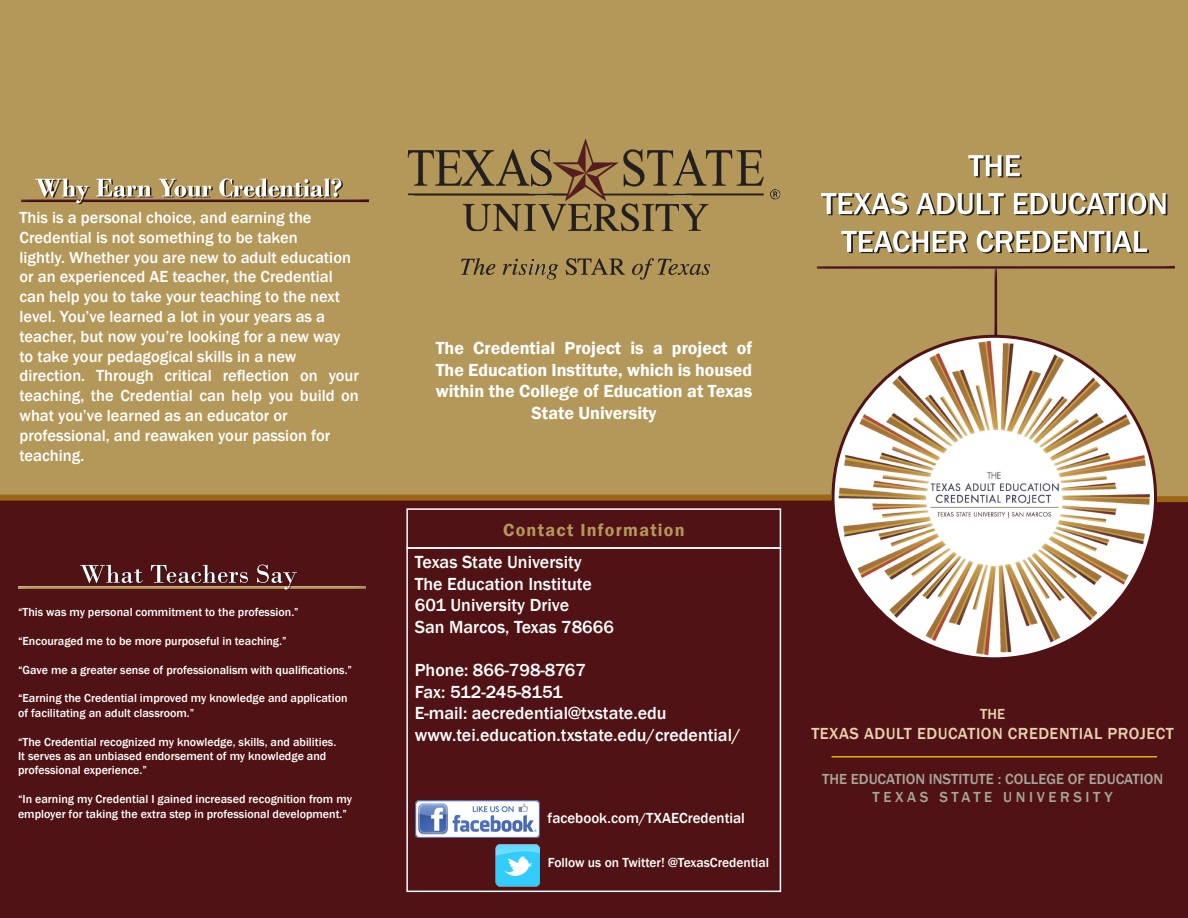
<style>
.page{position:relative;width:1188px;height:918px;background:#fff}
.page>*{position:absolute;margin:0;border:0;box-sizing:border-box;transform-origin:0 0}
.t1{font:500 18px "Franklin Gothic";color:#fff}
.t2{font:600 18px/21.6px "Franklin Gothic";color:#fff;text-align:center}
.t3{font:600 18px "Franklin Gothic";letter-spacing:.07em;color:#b4985a}
.t4{font:500 18px "Franklin Gothic";letter-spacing:-.02em;color:#fff}
.t5{font:500 16.5px/19.8px "Franklin Gothic";color:#fff;text-align:justify}
.t6{font:500 16.5px "Franklin Gothic";letter-spacing:.03em;color:#e7d2ad}
.t7{font:500 15px "Franklin Gothic";color:#a6a698}
.t8{font:500 15px "Franklin Gothic";color:#fff}
.t9{font:500 15px "Franklin Gothic";letter-spacing:.24em;color:#a6a698}
.t10{font:500 15px "Franklin Gothic";color:#e7d2ad}
.t11{font:500 13.5px "Franklin Gothic";color:#fff}
.t12{font:500 12px "Franklin Gothic";color:#fff}
</style>
<div class="page">
<div style="left:0;top:0;width:1188px;height:606px;background:#b4985a"></div>
<div style="left:0;top:499px;width:1188px;height:419px;background:#501214"></div>
<svg style="left:841px;top:231px;width:308px;height:23px"></svg>
<svg style="left:821px;top:193px;width:346px;height:23px"></svg>
<svg style="left:968px;top:155px;width:54px;height:22px"></svg>
<img style="left:833px;top:336px;width:323px;height:323px;border-radius:161px">
<div style="left:992px;top:271px;width:6px;height:67px;background:#231f20;opacity:.75"></div>
<div style="left:814px;top:265px;width:362px;height:6px;background:#231f20;opacity:.75"></div>
<hr style="left:832px;top:756px;width:325px;height:2px;background:#deb407">
<img style="left:407px;top:139px;width:374px;height:141px">
<div style="left:406px;top:508px;width:375px;height:41px;border:2px solid #fff"></div>
<img style="left:416px;top:801px;width:124px;height:36px">
<img style="left:496px;top:844px;width:44px;height:43px">
<div style="left:406px;top:547px;width:375px;height:345px;border:2px solid #fff"></div>
<div style="left:18px;top:198px;width:351px;height:6px;background:#231f20;opacity:.75"></div>
<svg style="left:36px;top:179px;width:307px;height:25px"></svg>
<div style="left:15px;top:585px;width:351px;height:6px;background:#231f20;opacity:.75"></div>
<svg style="left:80px;top:565px;width:218px;height:25px"></svg>
<div style="left:0;top:495px;width:832px;height:6px;background:#9e6614"></div>
<div style="left:1157px;top:496px;width:31px;height:6px;background:#9e6614"></div>
<p class="t5" style="left:20px;top:208px;width:294px">This is a personal choice, and earning the</p>
<p class="t5" style="left:20px;top:228px;width:280px">Credential is not something to be taken</p>
<p class="t5" style="left:20px;top:247px;width:333px">lightly. Whether you are new to adult education</p>
<p class="t5" style="left:20px;top:267px;width:315px">or an experienced AE teacher, the Credential</p>
<p class="t5" style="left:20px;top:287px;width:322px">can help you to take your teaching to the next</p>
<p class="t5" style="left:20px;top:307px;width:307px">level. You’ve learned a lot in your years as a</p>
<p class="t5" style="left:20px;top:327px;width:322px">teacher, but now you’re looking for a new way</p>
<p class="t5" style="left:20px;top:346px;width:278px">to take your pedagogical skills in a new</p>
<p class="t5" style="left:20px;top:366px;width:341px">direction. Through critical reflection on your teaching, the Credential can help you build on what you’ve learned as an educator or</p>
<p class="t5" style="left:20px;top:426px;width:312px">professional, and reawaken your passion for</p>
<p class="t5" style="left:20px;top:445px;width:66px">teaching.</p>
<p class="t12" style="left:18px;top:605px;width:282px">“This was my personal commitment to the profession.”</p>
<p class="t12" style="left:18px;top:633px;width:270px">“Encouraged me to be more purposeful in teaching.”</p>
<p class="t12" style="left:18px;top:662px;width:336px">“Gave me a greater sense of professionalism with qualifications.”</p>
<p class="t12" style="left:18px;top:691px;width:331px">“Earning the Credential improved my knowledge and application</p>
<p class="t12" style="left:18px;top:705px;width:178px">of facilitating an adult classroom.”</p>
<p class="t12" style="left:18px;top:734px;width:320px">“The Credential recognized my knowledge, skills, and abilities.</p>
<p class="t12" style="left:18px;top:749px;width:310px">It serves as an unbiased endorsement of my knowledge and</p>
<p class="t12" style="left:18px;top:763px;width:130px">professional experience.”</p>
<p class="t12" style="left:18px;top:792px;width:335px">“In earning my Credential I gained increased recognition from my</p>
<p class="t12" style="left:18px;top:806px;width:330px">employer for taking the extra step in professional development.”</p>
<p class="t2" style="left:436px;top:338px;width:318px">The Credential Project is a project of The Education Institute, which is housed within the College of Education at Texas State University</p>
<p class="t3" style="left:503px;top:519px;width:183px">Contact Information</p>
<p class="t1" style="left:415px;top:551px;width:169px">Texas State University</p>
<p class="t1" style="left:415px;top:572px;width:178px">The Education Institute</p>
<p class="t1" style="left:415px;top:594px;width:156px">601 University Drive</p>
<p class="t1" style="left:415px;top:616px;width:201px">San Marcos, Texas 78666</p>
<p class="t1" style="left:415px;top:659px;width:173px">Phone: 866-798-8767</p>
<p class="t4" style="left:415px;top:680px;width:149px">Fax: 512-245-8151</p>
<p class="t1" style="left:415px;top:702px;width:253px">E-mail: aecredential@txstate.edu</p>
<p class="t1" style="left:415px;top:724px;width:327px">www.tei.education.txstate.edu/credential/</p>
<p class="t8" style="left:548px;top:809px;width:199px">facebook.com/TXAECredential</p>
<p class="t11" style="left:548px;top:854px;width:223px">Follow us on Twitter! @TexasCredential</p>
<p class="t10" style="left:980px;top:705px;width:26px">THE</p>
<p class="t6" style="left:812px;top:723px;width:364px">TEXAS ADULT EDUCATION CREDENTIAL PROJECT</p>
<p class="t7" style="left:822px;top:770px;width:342px">THE EDUCATION INSTITUTE : COLLEGE OF EDUCATION</p>
<p class="t9" style="left:873px;top:788px;width:242px">TEXAS STATE UNIVERSITY</p>
</div>
